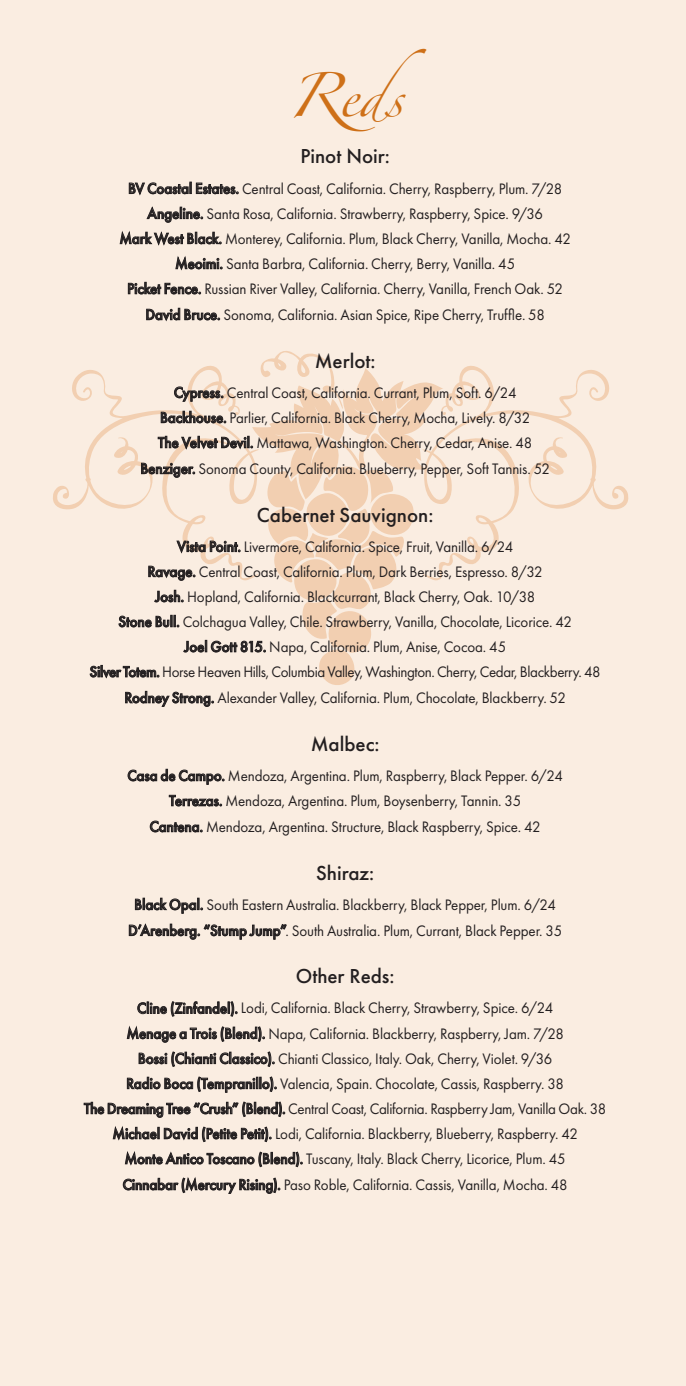
<style>
.page{position:relative;width:686px;height:1386px;background:#fff}
.page>*{position:absolute;margin:0;border:0;box-sizing:border-box;transform-origin:0 0}
.category{font:39.73px "Zapfino";color:#ce7018}
.menu_item{font:500 21px "Futura PT";color:#231f20}
.menu_item-2{font:15.75px "Futura PT";letter-spacing:-.01em;color:#231f20;scale:.95 1}
.menu_item-3{font:15.75px "Futura PT";letter-spacing:-.03em;color:#231f20;scale:.95 1}
.s1{font-weight:500}
</style>
<div class="page">
<div style="left:0;top:0;width:685px;height:1386px;background:#faede1"></div>
<svg style="left:53px;top:370px;width:37px;height:140px"></svg>
<svg style="left:443px;top:366px;width:185px;height:200px"></svg>
<svg style="left:129px;top:182px;width:109px;height:13px"></svg>
<svg style="left:146px;top:206px;width:57px;height:17px"></svg>
<svg style="left:120px;top:231px;width:101px;height:15px"></svg>
<svg style="left:175px;top:256px;width:47px;height:14px"></svg>
<svg style="left:128px;top:282px;width:73px;height:12px"></svg>
<svg style="left:146px;top:308px;width:74px;height:13px"></svg>
<svg style="left:90px;top:351px;width:353px;height:356px"></svg>
<svg style="left:127px;top:769px;width:97px;height:16px"></svg>
<svg style="left:169px;top:795px;width:53px;height:12px"></svg>
<svg style="left:150px;top:821px;width:52px;height:11px"></svg>
<svg style="left:135px;top:898px;width:68px;height:16px"></svg>
<svg style="left:129px;top:923px;width:157px;height:17px"></svg>
<svg style="left:137px;top:1001px;width:100px;height:16px"></svg>
<svg style="left:127px;top:1026px;width:137px;height:17px"></svg>
<svg style="left:139px;top:1051px;width:135px;height:16px"></svg>
<svg style="left:127px;top:1076px;width:149px;height:17px"></svg>
<svg style="left:84px;top:1102px;width:201px;height:16px"></svg>
<svg style="left:113px;top:1126px;width:158px;height:16px"></svg>
<svg style="left:125px;top:1151px;width:177px;height:16px"></svg>
<svg style="left:123px;top:1177px;width:157px;height:17px"></svg>
<p class="category" style="left:287px;top:79px;width:141px">Re ds</p>
<p class="menu_item" style="left:300px;top:144px;width:91px">Pinot Noir:</p>
<p class="menu_item-2" style="left:128px;top:179px;width:458px"><span class="s1">BV Coastal Estates.</span> Central Coast, California. Cherry, Raspberry, Plum. 7/28</p>
<p class="menu_item-2" style="left:147px;top:204px;width:418px"><span class="s1">Angeline.</span> Santa Rosa, California. Strawberry, Raspberry, Spice. 9/36</p>
<p class="menu_item-2" style="left:119px;top:229px;width:476px"><span class="s1">Mark West Black.</span> Monterey, California. Plum, Black Cherry, Vanilla, Mocha. 42</p>
<p class="menu_item-2" style="left:175px;top:254px;width:359px"><span class="s1">Meoimi.</span> Santa Barbra, California. Cherry, Berry, Vanilla. 45</p>
<p class="menu_item-2" style="left:127px;top:279px;width:460px"><span class="s1">Picket Fence.</span> Russian River Valley, California. Cherry, Vanilla, French Oak. 52</p>
<p class="menu_item-2" style="left:145px;top:305px;width:421px"><span class="s1">David Bruce.</span> Sonoma, California. Asian Spice, Ripe Cherry, Truffle. 58</p>
<p class="menu_item" style="left:314px;top:348px;width:62px">Merlot:</p>
<p class="menu_item-2" style="left:174px;top:383px;width:362px"><span class="s1">Cypress.</span> Central Coast, California. Currant, Plum, Soft. 6/24</p>
<p class="menu_item-2" style="left:160px;top:408px;width:391px"><span class="s1">Backhouse.</span> Parlier, California. Black Cherry, Mocha, Lively. 8/32</p>
<p class="menu_item-2" style="left:158px;top:433px;width:395px"><span class="s1">The Velvet Devil.</span> Mattawa, Washington. Cherry, Cedar, Anise. 48</p>
<p class="menu_item-2" style="left:140px;top:459px;width:432px"><span class="s1">Benziger.</span> Sonoma County, California. Blueberry, Pepper, Soft Tannis. 52</p>
<p class="menu_item" style="left:257px;top:502px;width:178px">Cabernet Sauvignon:</p>
<p class="menu_item-2" style="left:177px;top:537px;width:355px"><span class="s1">Vista Point.</span> Livermore, California. Spice, Fruit, Vanilla. 6/24</p>
<p class="menu_item-2" style="left:147px;top:562px;width:417px"><span class="s1">Ravage.</span> Central Coast, California. Plum, Dark Berries, Espresso. 8/32</p>
<p class="menu_item-2" style="left:155px;top:587px;width:401px"><span class="s1">Josh.</span> Hopland, California. Blackcurrant, Black Cherry, Oak. 10/38</p>
<p class="menu_item-2" style="left:118px;top:612px;width:478px"><span class="s1">Stone Bull.</span> Colchagua Valley, Chile. Strawberry, Vanilla, Chocolate, Licorice. 42</p>
<p class="menu_item-2" style="left:184px;top:637px;width:340px"><span class="s1">Joel Gott 815.</span> Napa, California. Plum, Anise, Cocoa. 45</p>
<p class="menu_item-3" style="left:90px;top:662px;width:539px"><span class="s1">Silver Totem.</span> Horse Heaven Hills, Columbia Valley, Washington. Cherry, Cedar, Blackberry. 48</p>
<p class="menu_item-2" style="left:124px;top:688px;width:466px"><span class="s1">Rodney Strong.</span> Alexander Valley, California. Plum, Chocolate, Blackberry. 52</p>
<p class="menu_item" style="left:310px;top:731px;width:70px">Malbec:</p>
<p class="menu_item-2" style="left:127px;top:766px;width:459px"><span class="s1">Casa de Campo.</span> Mendoza, Argentina. Plum, Raspberry, Black Pepper. 6/24</p>
<p class="menu_item-2" style="left:169px;top:791px;width:372px"><span class="s1">Terrezas.</span> Mendoza, Argentina. Plum, Boysenberry, Tannin. 35</p>
<p class="menu_item-2" style="left:149px;top:817px;width:413px"><span class="s1">Cantena.</span> Mendoza, Argentina. Structure, Black Raspberry, Spice. 42</p>
<p class="menu_item" style="left:316px;top:860px;width:60px">Shiraz:</p>
<p class="menu_item-2" style="left:134px;top:895px;width:445px"><span class="s1">Black Opal.</span> South Eastern Australia. Blackberry, Black Pepper, Plum. 6/24</p>
<p class="menu_item-2" style="left:128px;top:921px;width:458px"><span class="s1">D’Arenberg. “Stump Jump”</span>. South Australia. Plum, Currant, Black Pepper. 35</p>
<p class="menu_item" style="left:295px;top:964px;width:100px">Other Reds:</p>
<p class="menu_item-2" style="left:137px;top:999px;width:439px"><span class="s1">Cline (Zinfandel).</span> Lodi, California. Black Cherry, Strawberry, Spice. 6/24</p>
<p class="menu_item-2" style="left:126px;top:1024px;width:461px"><span class="s1">Menage a Trois (Blend).</span> Napa, California. Blackberry, Raspberry, Jam. 7/28</p>
<p class="menu_item-2" style="left:138px;top:1049px;width:437px"><span class="s1">Bossi (Chianti Classico).</span> Chianti Classico, Italy. Oak, Cherry, Violet. 9/36</p>
<p class="menu_item-2" style="left:126px;top:1074px;width:462px"><span class="s1">Radio Boca (Tempranillo).</span> Valencia, Spain. Chocolate, Cassis, Raspberry. 38</p>
<p class="menu_item-2" style="left:84px;top:1099px;width:551px"><span class="s1">The Dreaming Tree “Crush” (Blend).</span> Central Coast, California. Raspberry Jam, Vanilla Oak. 38</p>
<p class="menu_item-2" style="left:112px;top:1124px;width:491px"><span class="s1">Michael David (Petite Petit).</span> Lodi, California. Blackberry, Blueberry, Raspberry. 42</p>
<p class="menu_item-2" style="left:124px;top:1149px;width:465px"><span class="s1">Monte Antico Toscano (Blend).</span> Tuscany, Italy. Black Cherry, Licorice, Plum. 45</p>
<p class="menu_item-2" style="left:122px;top:1175px;width:469px"><span class="s1">Cinnabar (Mercury Rising).</span> Paso Roble, California. Cassis, Vanilla, Mocha. 48</p>
</div>
